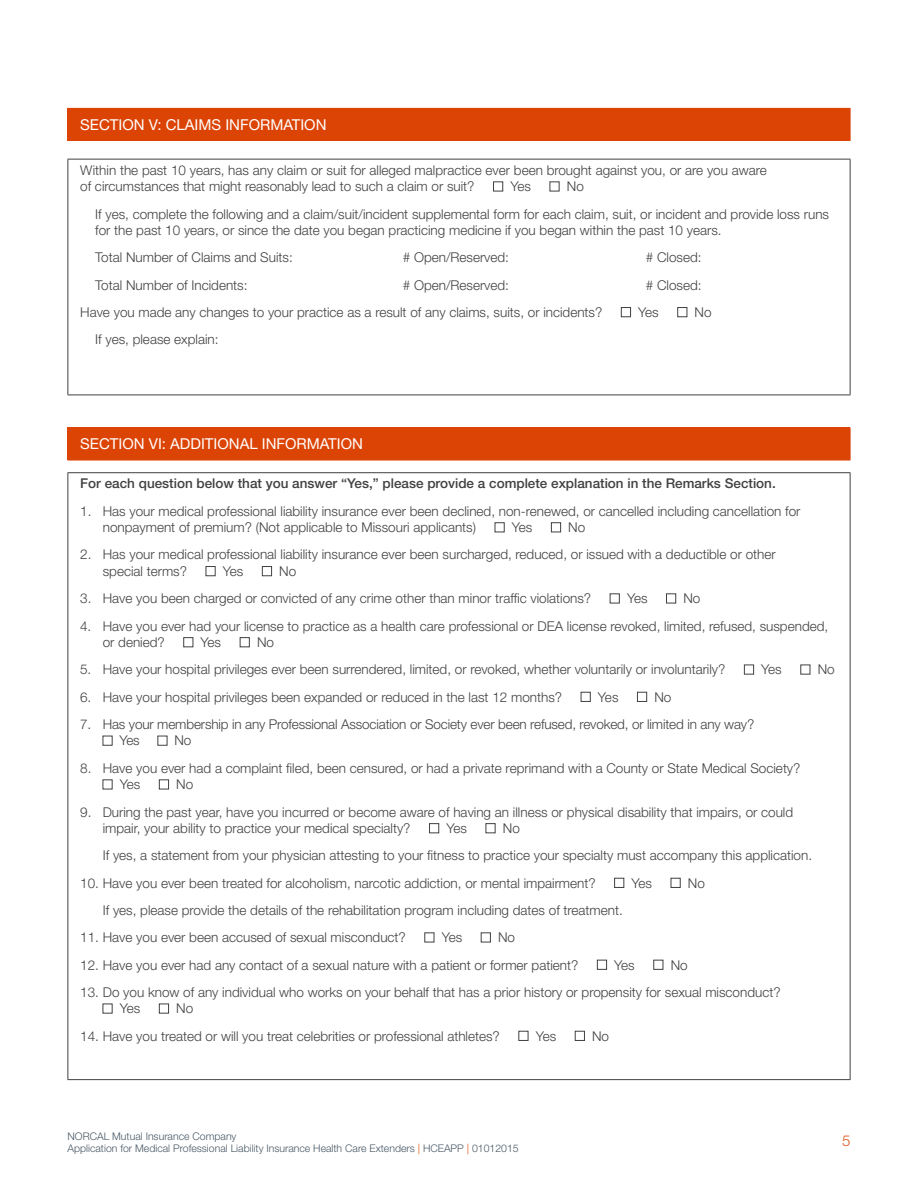
<style>
.page{position:relative;width:918px;height:1188px;background:#fff}
.page>*{position:absolute;margin:0;border:0;box-sizing:border-box;transform-origin:0 0}
.t1{font:15px "Helvetica Neue LT Std";color:#fff}
.t2{font:300 15px "Helvetica Neue LT Std";color:#df571e}
.t3{font:300 13.5px/16.5px "Helvetica Neue LT Std";color:#414142}
.t4{font:500 13.5px "Helvetica Neue LT Std";color:#414142}
.t5{font:300 10.5px/12.6px "Helvetica Neue LT Std";color:#495966}
.s1{color:#485865}
.s2{color:#dc4405}
</style>
<div class="page">
<hr style="left:68px;top:472px;width:782px;height:1px;background:#414142">
<hr style="left:68px;top:473px;width:1px;height:606px;background:#414142">
<hr style="left:850px;top:473px;width:1px;height:606px;background:#414142">
<hr style="left:68px;top:1079px;width:782px;height:1px;background:#414142">
<div style="left:551px;top:523px;width:10px;height:9px;border:1px solid #414142"></div>
<div style="left:206px;top:566px;width:9px;height:10px;border:1px solid #414142"></div>
<div style="left:262px;top:566px;width:10px;height:10px;border:1px solid #414142"></div>
<div style="left:610px;top:594px;width:10px;height:9px;border:1px solid #414142"></div>
<div style="left:666px;top:594px;width:10px;height:9px;border:1px solid #414142"></div>
<div style="left:184px;top:637px;width:9px;height:10px;border:1px solid #414142"></div>
<div style="left:240px;top:637px;width:10px;height:10px;border:1px solid #414142"></div>
<div style="left:744px;top:665px;width:10px;height:9px;border:1px solid #414142"></div>
<div style="left:581px;top:692px;width:9px;height:10px;border:1px solid #414142"></div>
<div style="left:637px;top:692px;width:10px;height:10px;border:1px solid #414142"></div>
<div style="left:159px;top:780px;width:10px;height:9px;border:1px solid #414142"></div>
<div style="left:429px;top:823px;width:10px;height:10px;border:1px solid #414142"></div>
<div style="left:486px;top:823px;width:9px;height:10px;border:1px solid #414142"></div>
<div style="left:614px;top:878px;width:10px;height:10px;border:1px solid #414142"></div>
<div style="left:671px;top:878px;width:9px;height:10px;border:1px solid #414142"></div>
<div style="left:481px;top:933px;width:10px;height:9px;border:1px solid #414142"></div>
<div style="left:597px;top:960px;width:10px;height:10px;border:1px solid #414142"></div>
<div style="left:654px;top:960px;width:9px;height:10px;border:1px solid #414142"></div>
<div style="left:159px;top:1004px;width:10px;height:9px;border:1px solid #414142"></div>
<div style="left:519px;top:1031px;width:9px;height:10px;border:1px solid #414142"></div>
<div style="left:575px;top:1031px;width:10px;height:10px;border:1px solid #414142"></div>
<div style="left:68px;top:428px;width:782px;height:32px;background:#dc4405"></div>
<hr style="left:850px;top:428px;width:1px;height:32px;background:#dc4405">
<hr style="left:68px;top:460px;width:782px;height:1px;background:#dc4405">
<hr style="left:68px;top:159px;width:782px;height:1px;background:#414142">
<hr style="left:68px;top:160px;width:1px;height:235px;background:#414142">
<hr style="left:850px;top:160px;width:1px;height:235px;background:#414142">
<hr style="left:68px;top:395px;width:782px;height:1px;background:#414142">
<div style="left:493px;top:182px;width:10px;height:9px;border:1px solid #414142"></div>
<div style="left:621px;top:307px;width:10px;height:10px;border:1px solid #414142"></div>
<div style="left:678px;top:307px;width:9px;height:10px;border:1px solid #414142"></div>
<div style="left:68px;top:108px;width:782px;height:33px;background:#dc4405"></div>
<hr style="left:850px;top:109px;width:1px;height:31px;background:#dc4405">
<p class="t1" style="left:80px;top:116px;width:20px">SECTION</p>
<p class="t1" style="left:149px;top:116px;width:27px">V: CLAIMS</p>
<p class="t1" style="left:225px;top:116px;width:10px">INFO</p>
<p class="t1" style="left:260px;top:116px;width:21px">RMATION</p>
<p class="t3" style="left:80px;top:161px;width:688px">Within the past 10 years, has any claim or suit for alleged malpractice ever been brought against you, or are you aware of circumstances that might reasonably lead to such a claim or suit?</p>
<p class="t3" style="left:95px;top:173px;width:735px;line-height:27.3px;text-indent:472px">No<br>If yes, complete the following and a claim/suit/incident supplemental form for each claim, suit, or incident and provide loss runs</p>
<p class="t3" style="left:95px;top:216px;width:628px;line-height:27.3px">for the past 10 years, or since the date you began practicing medicine if you began within the past 10 years.<br>Total Number of Claims and Suits:</p>
<p class="t3" style="left:510px;top:178px;width:22px">Yes</p>
<p class="t3" style="left:403px;top:249px;width:108px"># Open/Reserved:</p>
<p class="t3" style="left:646px;top:249px;width:57px"># Closed:</p>
<p class="t3" style="left:95px;top:276px;width:154px">Total Number of Incidents:</p>
<p class="t3" style="left:403px;top:276px;width:108px"># Open/Reserved:</p>
<p class="t3" style="left:646px;top:276px;width:57px"># Closed:</p>
<p class="t3" style="left:80px;top:304px;width:524px">Have you made any changes to your practice as a result of any claims, suits, or incidents?</p>
<p class="t3" style="left:638px;top:304px;width:22px">Yes</p>
<p class="t3" style="left:695px;top:304px;width:19px">No</p>
<p class="t3" style="left:95px;top:331px;width:125px">If yes, please explain:</p>
<p class="t1" style="left:80px;top:435px;width:20px">SECTION</p>
<p class="t1" style="left:149px;top:435px;width:32px">VI: ADDITIONAL</p>
<p class="t1" style="left:262px;top:435px;width:10px">INFO</p>
<p class="t1" style="left:297px;top:435px;width:21px">RMATION</p>
<p class="t4" style="left:80px;top:476px;width:697px">For each question below that you answer “Yes,” please provide a complete explanation in the Remarks Section.</p>
<p class="t3" style="left:103px;top:502px;width:699px;text-indent:-23px">1. Has your medical professional liability insurance ever been declined, non-renewed, or cancelled including cancellation for nonpayment of premium? (Not applicable to Missouri applicants)</p>
<p class="t3" style="left:512px;top:519px;width:22px">Yes</p>
<p class="t3" style="left:568px;top:519px;width:19px">No</p>
<p class="t3" style="left:103px;top:546px;width:674px;text-indent:-23px">2. Has your medical professional liability insurance ever been surcharged, reduced, or issued with a deductible or other special terms?</p>
<p class="t3" style="left:223px;top:563px;width:22px">Yes</p>
<p class="t3" style="left:279px;top:563px;width:19px">No</p>
<p class="t3" style="left:80px;top:590px;width:512px">3. Have you been charged or convicted of any crime other than minor traffic violations?</p>
<p class="t3" style="left:627px;top:590px;width:22px">Yes</p>
<p class="t3" style="left:683px;top:590px;width:19px">No</p>
<p class="t3" style="left:103px;top:617px;width:727px;text-indent:-23px">4. Have you ever had your license to practice as a health care professional or DEA license revoked, limited, refused, suspended, or denied?</p>
<p class="t3" style="left:201px;top:634px;width:22px">Yes</p>
<p class="t3" style="left:257px;top:634px;width:19px">No</p>
<p class="t3" style="left:80px;top:661px;width:647px">5. Have your hospital privileges ever been surrendered, limited, or revoked, whether voluntarily or involuntarily?</p>
<p class="t3" style="left:761px;top:661px;width:22px">Yes</p>
<p class="t3" style="left:818px;top:661px;width:19px">No</p>
<p class="t3" style="left:80px;top:688px;width:483px">6. Have your hospital privileges been expanded or reduced in the last 12 months?</p>
<p class="t3" style="left:598px;top:688px;width:22px">Yes</p>
<p class="t3" style="left:654px;top:688px;width:19px">No</p>
<p class="t3" style="left:119px;top:716px;width:636px;text-indent:-39px">7. Has your membership in any Professional Association or Society ever been refused, revoked, or limited in any way?<br>Yes</p>
<p class="t3" style="left:174px;top:732px;width:18px">No</p>
<p class="t3" style="left:120px;top:759px;width:682px;text-indent:-40px">8. Have you ever had a complaint filed, been censured, or had a private reprimand with a County or State Medical Society?<br>Yes</p>
<p class="t3" style="left:176px;top:776px;width:19px">No</p>
<p class="t3" style="left:103px;top:803px;width:692px;text-indent:-23px">9. During the past year, have you incurred or become aware of having an illness or physical disability that impairs, or could impair, your ability to practice your medical specialty?</p>
<p class="t3" style="left:103px;top:814px;width:711px;line-height:27.3px;text-indent:400px">No<br>If yes, a statement from your physician attesting to your fitness to practice your specialty must accompany this application.</p>
<p class="t3" style="left:80px;top:874px;width:517px">10. Have you ever been treated for alcoholism, narcotic addiction, or mental impairment?</p>
<p class="t3" style="left:632px;top:874px;width:22px">Yes</p>
<p class="t3" style="left:688px;top:874px;width:19px">No</p>
<p class="t3" style="left:103px;top:902px;width:522px">If yes, please provide the details of the rehabilitation program including dates of treatment.</p>
<p class="t3" style="left:80px;top:929px;width:327px">11. Have you ever been accused of sexual misconduct?</p>
<p class="t3" style="left:442px;top:929px;width:22px">Yes</p>
<p class="t3" style="left:498px;top:929px;width:19px">No</p>
<p class="t3" style="left:80px;top:956px;width:500px">12. Have you ever had any contact of a sexual nature with a patient or former patient?</p>
<p class="t3" style="left:614px;top:956px;width:22px">Yes</p>
<p class="t3" style="left:671px;top:956px;width:19px">No</p>
<p class="t3" style="left:120px;top:984px;width:662px;text-indent:-40px">13. Do you know of any individual who works on your behalf that has a prior history or propensity for sexual misconduct?<br>Yes</p>
<p class="t3" style="left:446px;top:820px;width:22px">Yes</p>
<p class="t3" style="left:176px;top:1000px;width:19px">No</p>
<p class="t3" style="left:80px;top:1027px;width:421px">14. Have you treated or will you treat celebrities or professional athletes?</p>
<p class="t3" style="left:536px;top:1027px;width:22px">Yes</p>
<p class="t3" style="left:592px;top:1027px;width:19px">No</p>
<p class="t5" style="left:68px;top:1129px;width:453px"><span class="s1">NORCAL Mutual Insurance Company<br></span>Application for Medical Professional Liability Insurance Health Care Extenders <span class="s2">|</span> HCEAPP <span class="s2">|</span> <span class="s1">01012015</span></p>
<p class="t2" style="left:842px;top:1132px;width:10px">5</p>
</div>
